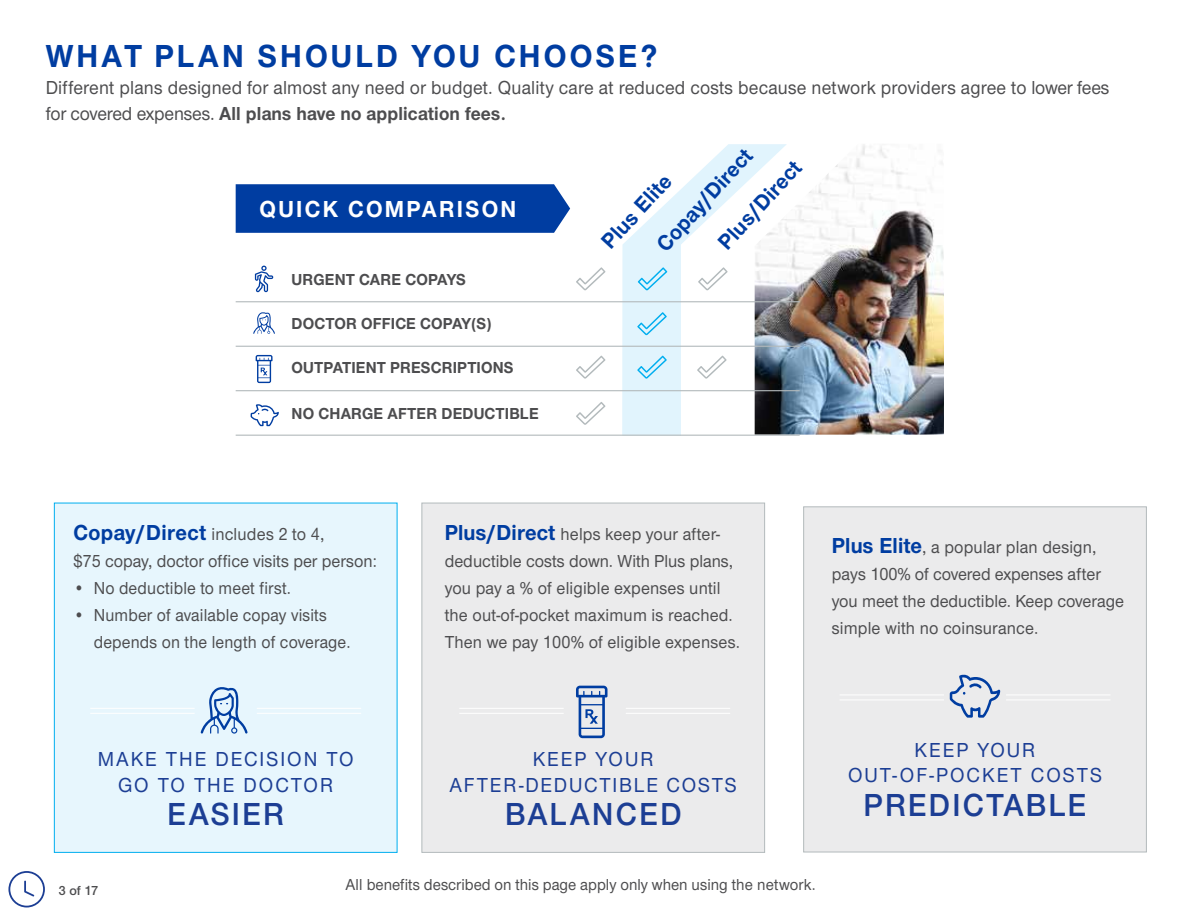
<style>
.page{position:relative;width:1188px;height:918px;background:#fff}
.page>*{position:absolute;margin:0;border:0;box-sizing:border-box;transform-origin:0 0}
.t1{font:600 33px "UHC Sans";letter-spacing:.075em;color:#1c3e94;scale:.95 1}
.t2{font:700 33px "UHC Sans";letter-spacing:.1em;color:#003da1;scale:.95 1}
.t3{font:700 24px "UHC Sans";letter-spacing:.1em;color:#fff;scale:.95 1}
.t4{font:700 22.5px "UHC Sans";color:#003da1;scale:.95 1}
.t5{font:500 21px/25.5px "UHC Sans";letter-spacing:.1em;color:#1c3e94;text-align:center;scale:.95 1}
.t6{font:500 19.5px/25.5px "UHC Sans";letter-spacing:.01em;color:#4d4d4f;scale:.95 1}
.t7{font:500 18px/27px "UHC Sans";letter-spacing:.01em;color:#4d4d4f;scale:.95 1}
.t8{font:500 18px/27px "UHC Sans";letter-spacing:.01em;color:#4d4d4f;scale:.93 1}
.t9{font:700 16.5px "UHC Sans";letter-spacing:.01em;color:#4d4d4f;scale:.96 1}
.t10{font:500 16.5px "UHC Sans";color:#4d4d4f;scale:.95 1}
.t11{font:600 13.5px "UHC Sans";color:#4d4d4f}
.s1{font-weight:700}
.s2{font-weight:700;font-size:22.5px;color:#003da1}
</style>
<div class="page">
<div style="left:54px;top:503px;width:343px;height:350px;background:#e7f6fd;border:1px solid #00aeef"></div>
<svg style="left:201px;top:687px;width:47px;height:47px"></svg>
<hr style="left:257px;top:708px;width:104px;height:1px;background:#fff">
<hr style="left:257px;top:713px;width:104px;height:1px;background:#fff">
<hr style="left:90px;top:708px;width:105px;height:1px;background:#fff">
<hr style="left:90px;top:713px;width:105px;height:1px;background:#fff">
<div style="left:422px;top:503px;width:343px;height:350px;background:#ebebec;border:1px solid #b3babc"></div>
<svg style="left:576px;top:686px;width:32px;height:52px"></svg>
<hr style="left:626px;top:708px;width:104px;height:1px;background:#fff">
<hr style="left:626px;top:713px;width:104px;height:1px;background:#fff">
<hr style="left:459px;top:708px;width:105px;height:1px;background:#fff">
<hr style="left:459px;top:713px;width:105px;height:1px;background:#fff">
<div style="left:803px;top:507px;width:344px;height:345px;background:#ebebec;border:1px solid #b3babc"></div>
<hr style="left:1006px;top:694px;width:104px;height:1px;background:#fff">
<hr style="left:1006px;top:699px;width:104px;height:1px;background:#fff">
<hr style="left:840px;top:694px;width:104px;height:1px;background:#fff">
<hr style="left:840px;top:699px;width:104px;height:1px;background:#fff">
<img style="left:787px;top:144px;width:157px;height:291px">
<div style="left:236px;top:184px;width:334px;height:49px;background:#003da1"></div>
<svg style="left:622px;top:144px;width:165px;height:291px"></svg>
<svg style="left:576px;top:267px;width:29px;height:23px"></svg>
<svg style="left:638px;top:267px;width:29px;height:23px"></svg>
<svg style="left:698px;top:267px;width:30px;height:23px"></svg>
<svg style="left:637px;top:312px;width:30px;height:23px"></svg>
<svg style="left:576px;top:356px;width:29px;height:23px"></svg>
<svg style="left:637px;top:356px;width:30px;height:23px"></svg>
<svg style="left:697px;top:356px;width:30px;height:23px"></svg>
<svg style="left:576px;top:402px;width:29px;height:23px"></svg>
<hr style="left:236px;top:346px;width:564px;height:1px;background:#b3babc">
<hr style="left:236px;top:390px;width:564px;height:1px;background:#b3babc">
<hr style="left:236px;top:435px;width:564px;height:1px;background:#b3babc">
<hr style="left:236px;top:301px;width:564px;height:1px;background:#b3babc">
<svg style="left:253px;top:312px;width:22px;height:22px"></svg>
<svg style="left:256px;top:355px;width:17px;height:28px"></svg>
<svg style="left:255px;top:266px;width:18px;height:26px"></svg>
<svg style="left:950px;top:674px;width:50px;height:44px"></svg>
<svg style="left:251px;top:404px;width:28px;height:22px"></svg>
<svg style="left:8px;top:871px;width:37px;height:37px"></svg>
<h1 class="t2" style="left:46px;top:34px;width:645px">WHAT PLAN SHOULD YOU CHOOSE?</h1>
<p class="t6" style="left:46px;top:74px;width:1121px">Different plans designed for almost any need or budget. Quality care at reduced costs because network providers agree to lower fees for covered expenses. <span class="s1">All plans have no application fees.</span></p>
<h2 class="t3" style="left:260px;top:192px;width:272px">QUICK COMPARISON</h2>
<p class="t9" style="left:292px;top:268px;width:183px">URGENT CARE COPAYS</p>
<p class="t9" style="left:292px;top:312px;width:210px">DOCTOR OFFICE COPAY(S)</p>
<p class="t9" style="left:292px;top:357px;width:233px">OUTPATIENT PRESCRIPTIONS</p>
<p class="t9" style="left:292px;top:402px;width:259px">NO CHARGE AFTER DEDUCTIBLE</p>
<p class="t4" style="left:649px;top:237px;width:139px;rotate:-47deg">Copay/Direct</p>
<p class="t4" style="left:711px;top:235px;width:119px;rotate:-47deg">Plus/Direct</p>
<p class="t4" style="left:594px;top:234px;width:99px;rotate:-47deg">Plus Elite</p>
<p class="t7" style="left:73px;top:520px;width:321px"><span class="s2">Copay/Direct</span> includes 2 to 4,<br>$75 copay, doctor office visits per person:</p>
<p class="t8" style="left:73px;top:574px;width:236px">• No deductible to meet first.</p>
<p class="t8" style="left:94px;top:601px;width:278px;text-indent:-20px">• Number of available copay visits depends on the length of coverage.</p>
<p class="t7" style="left:445px;top:520px;width:312px"><span class="s2">Plus/Direct</span> helps keep your after&shy;deductible costs down. With Plus plans, you pay a % of eligible expenses until the out-of-pocket maximum is reached.<br>Then we pay 100% of eligible expenses.</p>
<p class="t7" style="left:832px;top:533px;width:309px"><span class="s2">Plus Elite</span>, a popular plan design, pays 100% of covered expenses after you meet the deductible. Keep coverage simple with no coinsurance.</p>
<p class="t5" style="left:98px;top:745px;width:271px">MAKE THE DECISION TO<br>GO TO THE DOCTOR</p>
<h1 class="t1" style="left:168px;top:793px;width:124px">EASIER</h1>
<p class="t5" style="left:450px;top:745px;width:304px">KEEP YOUR<br>AFTER-DEDUCTIBLE COSTS</p>
<h1 class="t1" style="left:505px;top:793px;width:187px">BALANCED</h1>
<p class="t11" style="left:59px;top:881px;width:41px">3 of 17</p>
<p class="t10" style="left:345px;top:873px;width:497px">All benefits described on this page apply only when using the network.</p>
<p class="t5" style="left:848px;top:736px;width:269px">KEEP YOUR<br>OUT-OF-POCKET COSTS</p>
<h1 class="t1" style="left:864px;top:783px;width:236px">PREDICTABLE</h1>
</div>
